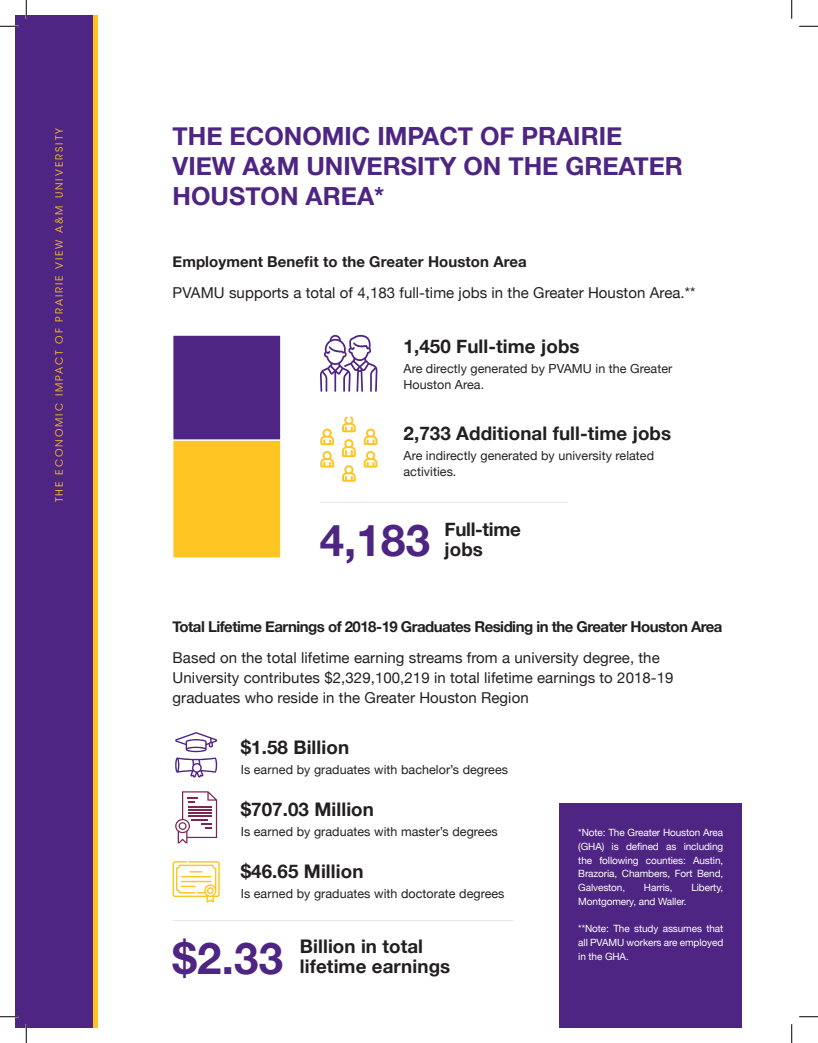
<style>
.page{position:relative;width:818px;height:1043px;background:#fff}
.page>*{position:absolute;margin:0;border:0;box-sizing:border-box;transform-origin:0 0}
.t1{font:700 43.75px "Helvetica Neue";color:#4e2582}
.t2{font:700 25px/30px "Helvetica Neue";color:#4e2582}
.t3{font:700 18.75px/20px "Helvetica Neue";letter-spacing:.005em;color:#231f20}
.t4{font:700 18.75px/20px "Helvetica Neue";letter-spacing:-.015em;color:#231f20}
.t5{font:15px/20px "Helvetica Neue";letter-spacing:.005em;color:#231f20}
.t6{font:700 15px "Helvetica Neue";letter-spacing:-.035em;color:#231f20}
.t7{font:700 15px "Helvetica Neue";letter-spacing:.005em;color:#231f20}
.t8{font:12.5px/16.2px "Helvetica Neue";letter-spacing:.005em;color:#231f20}
.t9{font:10px/13.8px "Helvetica Neue";letter-spacing:-.01em;color:#fff;text-align:justify}
.t10{font:10px "ITC Avant Garde Std";letter-spacing:.2em;color:#fec422}
</style>
<div class="page">
<div style="left:172px;top:440px;width:109px;height:118px;background:#fec422;border:1px solid #fff"></div>
<div style="left:172px;top:335px;width:109px;height:105px;background:#4e2582;border:1px solid #fff"></div>
<hr style="left:320px;top:502px;width:248px;height:1px;background:#e6e7e9">
<hr style="left:172px;top:920px;width:341px;height:1px;background:#e6e7e9">
<svg style="left:342px;top:439px;width:14px;height:18px"></svg>
<svg style="left:342px;top:416px;width:14px;height:16px"></svg>
<svg style="left:364px;top:428px;width:13px;height:17px"></svg>
<svg style="left:320px;top:428px;width:14px;height:17px"></svg>
<svg style="left:364px;top:451px;width:13px;height:16px"></svg>
<svg style="left:320px;top:451px;width:14px;height:16px"></svg>
<svg style="left:342px;top:465px;width:14px;height:17px"></svg>
<svg style="left:320px;top:335px;width:57px;height:57px"></svg>
<svg style="left:175px;top:791px;width:42px;height:52px"></svg>
<svg style="left:175px;top:732px;width:42px;height:45px"></svg>
<svg style="left:172px;top:861px;width:48px;height:41px"></svg>
<div style="left:29px;top:15px;width:69px;height:1013px;background:linear-gradient(to bottom,#fec422,#fec422)"></div>
<div style="left:15px;top:15px;width:77px;height:1013px;background:#4e2582"></div>
<div style="left:559px;top:803px;width:183px;height:225px;background:#4e2582"></div>
<svg style="left:0;top:25px;width:19px;height:2px"></svg>
<svg style="left:799px;top:25px;width:19px;height:2px"></svg>
<svg style="left:0;top:1016px;width:19px;height:1px"></svg>
<svg style="left:799px;top:1016px;width:19px;height:1px"></svg>
<svg style="left:25px;top:0;width:2px;height:19px"></svg>
<svg style="left:25px;top:1024px;width:2px;height:18px"></svg>
<svg style="left:791px;top:0;width:1px;height:19px"></svg>
<svg style="left:791px;top:1024px;width:1px;height:18px"></svg>
<p class="t10" style="left:53px;top:502px;width:376px;rotate:-90deg">THE ECONOMIC IMPACT OF PRAIRIE VIEW A&amp;M UNIVERSITY</p>
<h2 class="t2" style="left:172px;top:122px;width:512px">THE ECONOMIC IMPACT OF PRAIRIE<br>VIEW A&amp;M UNIVERSITY ON THE GREATER<br>HOUSTON AREA*</h2>
<p class="t7" style="left:172px;top:249px;width:355px">Employment Benefit to the Greater Houston Area</p>
<p class="t5" style="left:172px;top:283px;width:524px">PVAMU supports a total of 4,183 full-time jobs in the Greater Houston Area.**</p>
<p class="t3" style="left:403px;top:337px;width:178px">1,450 Full-time jobs</p>
<p class="t8" style="left:403px;top:361px;width:270px">Are directly generated by PVAMU in the Greater<br>Houston Area.</p>
<p class="t3" style="left:403px;top:424px;width:269px">2,733 Additional full-time jobs</p>
<p class="t8" style="left:403px;top:448px;width:252px">Are indirectly generated by university related activities.</p>
<h1 class="t1" style="left:320px;top:506px;width:112px">4,183</h1>
<p class="t4" style="left:444px;top:520px;width:78px">Full-time jobs</p>
<p class="t6" style="left:172px;top:614px;width:551px">Total Lifetime Earnings of 2018-19 Graduates Residing in the Greater Houston Area</p>
<p class="t5" style="left:172px;top:648px;width:502px">Based on the total lifetime earning streams from a university degree, the<br>University contributes $2,329,100,219 in total lifetime earnings to 2018-19 graduates who reside in the Greater Houston Region</p>
<p class="t3" style="left:241px;top:737px;width:110px">$1.58 Billion</p>
<p class="t8" style="left:241px;top:762px;width:269px">Is earned by graduates with bachelor’s degrees</p>
<p class="t3" style="left:241px;top:800px;width:135px">$707.03 Million</p>
<p class="t8" style="left:241px;top:824px;width:258px">Is earned by graduates with master’s degrees</p>
<p class="t3" style="left:241px;top:862px;width:124px">$46.65 Million</p>
<p class="t8" style="left:241px;top:886px;width:265px">Is earned by graduates with doctorate degrees</p>
<p class="t9" style="left:578px;top:826px;width:146px">*Note: The Greater Houston Area (GHA) is defined as including the following counties: Austin, Brazoria, Chambers, Fort Bend, Galveston,</p>
<p class="t9" style="left:644px;top:881px;width:30px">Harris,</p>
<p class="t9" style="left:691px;top:881px;width:33px">Liberty,</p>
<p class="t9" style="left:578px;top:895px;width:110px">Montgomery, and Waller.</p>
<p class="t9" style="left:578px;top:922px;width:146px">**Note: The study assumes that all PVAMU workers are employed in the GHA.</p>
<h1 class="t1" style="left:173px;top:924px;width:112px">$2.33</h1>
<p class="t3" style="left:300px;top:937px;width:152px">Billion in total lifetime earnings</p>
</div>
